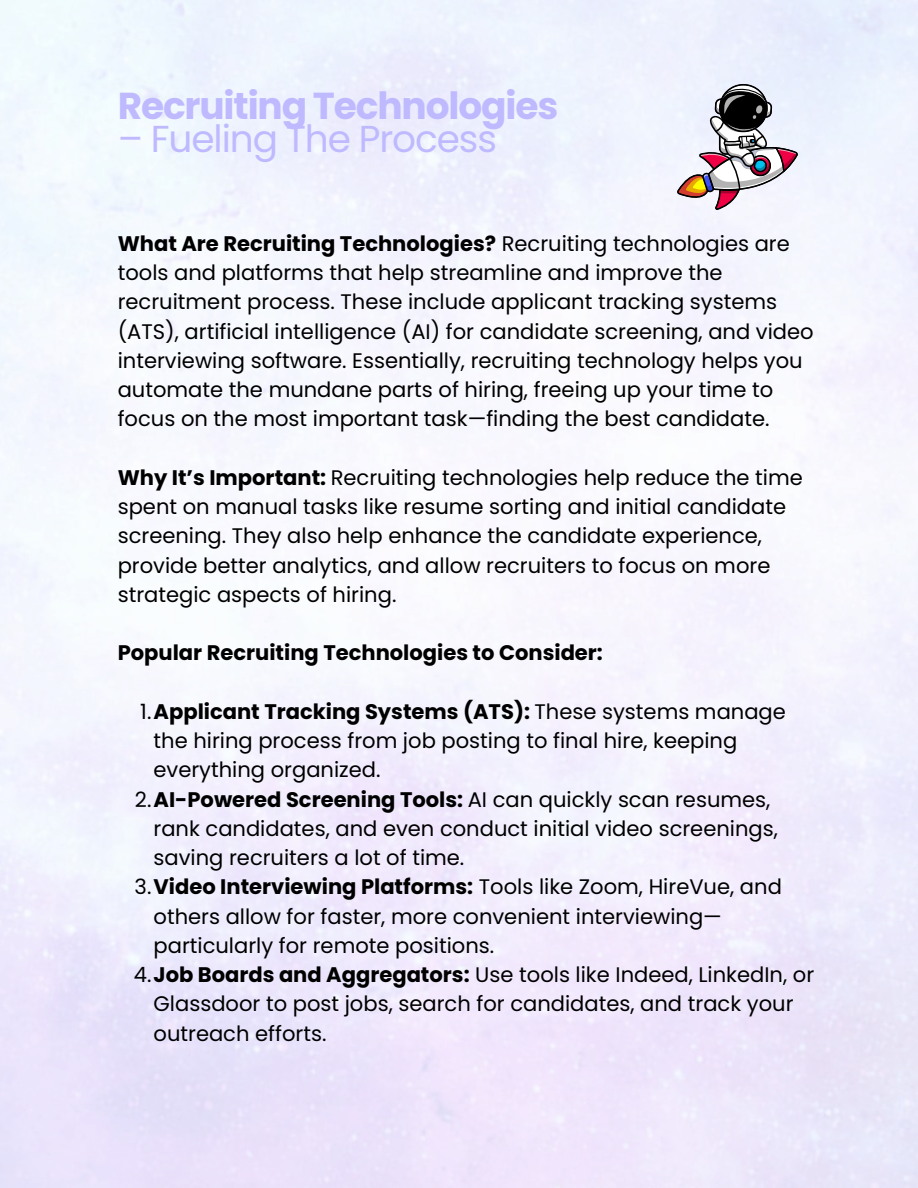
<style>
.page{position:relative;width:918px;height:1188px;background:#fff}
.page>*{position:absolute;margin:0;border:0;box-sizing:border-box;transform-origin:0 0}
.t1{font:700 37.5px "Poppins";letter-spacing:-.03em;color:#bfbaff}
.t2{font:37.5px "Poppins";letter-spacing:-.03em;color:#bfbaff}
.t3{font:21px/29.2px "Poppins";color:#000}
.t4{font:700 21px "Poppins";color:#000}
.s1{font-weight:700}
.s2{font-weight:400}
</style>
<div class="page">
<svg style="left:677px;top:84px;width:121px;height:126px"></svg>
<h1 class="t1" style="left:118px;top:79px;width:442px">Recruiting Technologies</h1>
<h1 class="t2" style="left:118px;top:113px;width:381px">– Fueling The Process</h1>
<p class="t3" style="left:118px;top:229px;width:698px"><span class="s1">What Are Recruiting Technologies?</span> Recruiting technologies are tools and platforms that help streamline and improve the recruitment process. These include applicant tracking systems (ATS), artificial intelligence (AI) for candidate screening, and video interviewing software. Essentially, recruiting technology helps you automate the mundane parts of hiring, freeing up your time to focus on the most important task—finding the best candidate.</p>
<p class="t3" style="left:118px;top:463px;width:687px"><span class="s1">Why It’s Important:</span> Recruiting technologies help reduce the time spent on manual tasks like resume sorting and initial candidate screening. They also help enhance the candidate experience, provide better analytics, and allow recruiters to focus on more strategic aspects of hiring.</p>
<p class="t4" style="left:118px;top:638px;width:487px">Popular Recruiting Technologies to Consider:</p>
<p class="t4" style="left:140px;top:697px;width:647px"><span class="s2">1.</span>Applicant Tracking Systems (ATS): <span class="s2">These systems manage</span></p>
<p class="t3" style="left:154px;top:726px;width:585px">the hiring process from job posting to final hire, keeping</p>
<p class="t3" style="left:154px;top:755px;width:229px">everything organized.</p>
<p class="t3" style="left:135px;top:785px;width:637px">2.<span class="s1">AI-Powered Screening Tools:</span> AI can quickly scan resumes,</p>
<p class="t3" style="left:154px;top:814px;width:626px">rank candidates, and even conduct initial video screenings,</p>
<p class="t3" style="left:154px;top:843px;width:312px">saving recruiters a lot of time.</p>
<p class="t3" style="left:135px;top:872px;width:649px">3.<span class="s1">Video Interviewing Platforms:</span> Tools like Zoom, HireVue, and</p>
<p class="t3" style="left:154px;top:902px;width:570px">others allow for faster, more convenient interviewing—</p>
<p class="t3" style="left:154px;top:931px;width:342px">particularly for remote positions.</p>
<p class="t3" style="left:134px;top:960px;width:682px">4.<span class="s1">Job Boards and Aggregators:</span> Use tools like Indeed, LinkedIn, or</p>
<p class="t3" style="left:154px;top:989px;width:641px">Glassdoor to post jobs, search for candidates, and track your</p>
<p class="t3" style="left:154px;top:1019px;width:174px">outreach efforts.</p>
</div>
